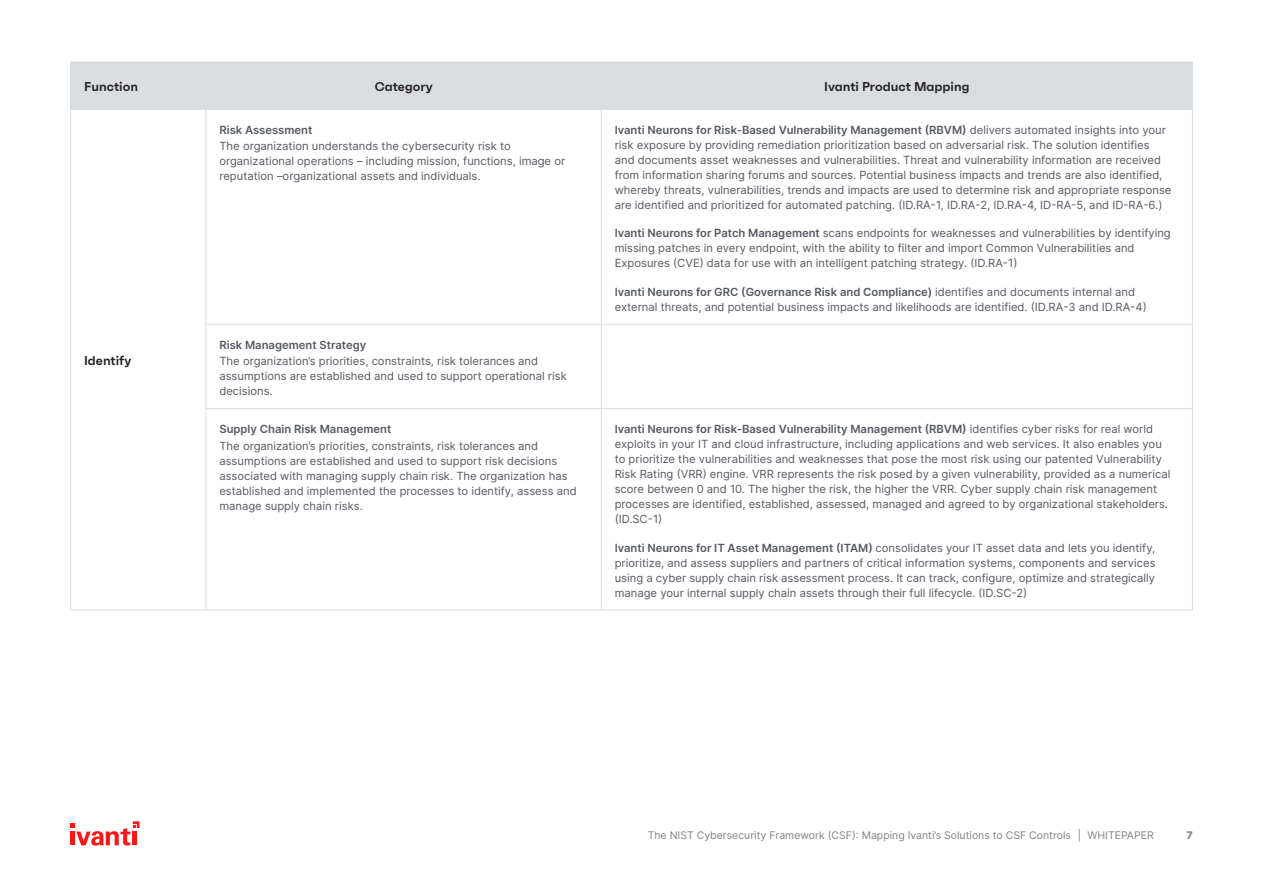
<style>
.page{position:relative;width:1263px;height:893px;background:#fff}
.page>*{position:absolute;margin:0;border:0;box-sizing:border-box;transform-origin:0 0}
.Heading_3{font:600 12.75px "Faktum";color:#231f20}
.t1{font:11.25px/15px "Inter";color:#555960}
.t2{font:600 11.25px "Inter";color:#555960}
.t3{font:10.5px "Inter";color:#848182}
.t4{font:800 10.5px "Inter";color:#848182}
.s1{font-weight:600}
</style>
<div class="page">
<svg style="left:70px;top:821px;width:69px;height:25px"></svg>
<div style="left:71px;top:63px;width:1121px;height:46px;background:#dadde0"></div>
<hr style="left:70px;top:62px;width:136px;height:1px;background:#dadde0">
<hr style="left:70px;top:62px;width:1px;height:47px;background:#dadde0">
<hr style="left:206px;top:62px;width:395px;height:1px;background:#dadde0">
<hr style="left:206px;top:62px;width:1px;height:47px;background:#dadde0">
<hr style="left:601px;top:62px;width:592px;height:1px;background:#dadde0">
<hr style="left:601px;top:62px;width:1px;height:47px;background:#dadde0">
<hr style="left:1192px;top:62px;width:1px;height:47px;background:#dadde0">
<hr style="left:70px;top:109px;width:136px;height:1px;background:#dadde0">
<hr style="left:70px;top:110px;width:1px;height:214px;background:#dadde0">
<hr style="left:206px;top:109px;width:395px;height:1px;background:#dadde0">
<hr style="left:206px;top:110px;width:1px;height:214px;background:#dadde0">
<hr style="left:601px;top:109px;width:592px;height:1px;background:#dadde0">
<hr style="left:601px;top:110px;width:1px;height:214px;background:#dadde0">
<hr style="left:1192px;top:110px;width:1px;height:214px;background:#dadde0">
<hr style="left:70px;top:324px;width:1px;height:85px;background:#dadde0">
<hr style="left:206px;top:324px;width:395px;height:1px;background:#dadde0">
<hr style="left:206px;top:325px;width:1px;height:83px;background:#dadde0">
<hr style="left:601px;top:324px;width:592px;height:1px;background:#dadde0">
<hr style="left:601px;top:325px;width:1px;height:83px;background:#dadde0">
<hr style="left:1192px;top:325px;width:1px;height:83px;background:#dadde0">
<hr style="left:70px;top:409px;width:1px;height:201px;background:#dadde0">
<hr style="left:206px;top:408px;width:395px;height:1px;background:#dadde0">
<hr style="left:206px;top:409px;width:1px;height:201px;background:#dadde0">
<hr style="left:601px;top:408px;width:592px;height:1px;background:#dadde0">
<hr style="left:601px;top:409px;width:1px;height:201px;background:#dadde0">
<hr style="left:1192px;top:409px;width:1px;height:201px;background:#dadde0">
<hr style="left:70px;top:610px;width:136px;height:1px;background:#dadde0">
<hr style="left:206px;top:610px;width:395px;height:1px;background:#dadde0">
<hr style="left:601px;top:610px;width:592px;height:1px;background:#dadde0">
<p class="Heading_3" style="left:84px;top:78px;width:55px">Function</p>
<p class="Heading_3" style="left:375px;top:78px;width:59px">Category</p>
<p class="Heading_3" style="left:824px;top:78px;width:147px">Ivanti Product Mapping</p>
<p class="Heading_3" style="left:84px;top:352px;width:49px">Identify</p>
<p class="t2" style="left:219px;top:121px;width:94px">Risk Assessment</p>
<p class="t1" style="left:219px;top:138px;width:347px">The organization understands the cybersecurity risk to organizational operations – including mission, functions, image or reputation –organizational assets and individuals.</p>
<p class="t2" style="left:219px;top:336px;width:148px">Risk Management Strategy</p>
<p class="t1" style="left:219px;top:353px;width:349px">The organization’s priorities, constraints, risk tolerances and assumptions are established and used to support operational risk decisions.</p>
<p class="t2" style="left:219px;top:421px;width:173px">Supply Chain Risk Management</p>
<p class="t1" style="left:219px;top:438px;width:359px">The organization’s priorities, constraints, risk tolerances and assumptions are established and used to support risk decisions associated with managing supply chain risk. The organization has established and implemented the processes to identify, assess and manage supply chain risks.</p>
<p class="t1" style="left:615px;top:122px;width:558px"><span class="s1">Ivanti Neurons for Risk-Based Vulnerability Management (RBVM)</span> delivers automated insights into your risk exposure by providing remediation prioritization based on adversarial risk. The solution identifies and documents asset weaknesses and vulnerabilities. Threat and vulnerability information are received from information sharing forums and sources. Potential business impacts and trends are also identified, whereby threats, vulnerabilities, trends and impacts are used to determine risk and appropriate response are identified and prioritized for automated patching. (ID.RA-1, ID.RA-2, ID.RA-4, ID-RA-5, and ID-RA-6.)</p>
<p class="t1" style="left:615px;top:225px;width:558px"><span class="s1">Ivanti Neurons for Patch Management</span> scans endpoints for weaknesses and vulnerabilities by identifying missing patches in every endpoint, with the ability to filter and import Common Vulnerabilities and<br>Exposures (CVE) data for use with an intelligent patching strategy. (ID.RA-1)</p>
<p class="t1" style="left:615px;top:284px;width:533px"><span class="s1">Ivanti Neurons for GRC (Governance Risk and Compliance)</span> identifies and documents internal and external threats, and potential business impacts and likelihoods are identified. (ID.RA-3 and ID.RA-4)</p>
<p class="t1" style="left:615px;top:421px;width:557px"><span class="s1">Ivanti Neurons for Risk-Based Vulnerability Management (RBVM)</span> identifies cyber risks for real world exploits in your IT and cloud infrastructure, including applications and web services. It also enables you to prioritize the vulnerabilities and weaknesses that pose the most risk using our patented Vulnerability Risk Rating (VRR) engine. VRR represents the risk posed by a given vulnerability, provided as a numerical score between 0 and 10. The higher the risk, the higher the VRR. Cyber supply chain risk management processes are identified, established, assessed, managed and agreed to by organizational stakeholders. (ID.SC-1)</p>
<p class="t1" style="left:615px;top:540px;width:542px;text-align:justify"><span class="s1">Ivanti Neurons for IT Asset Management (ITAM)</span> consolidates your IT asset data and lets you identify, prioritize, and assess suppliers and partners of critical information systems, components and services using a cyber supply chain risk assessment process. It can track, configure, optimize and strategically manage your internal supply chain assets through their full lifecycle. (ID.SC-2)</p>
<p class="t3" style="left:648px;top:828px;width:507px">The NIST Cybersecurity Framework (CSF): Mapping Ivanti’s Solutions to CSF Controls | WHITEPAPER</p>
<p class="t4" style="left:1186px;top:828px;width:8px">7</p>
</div>
